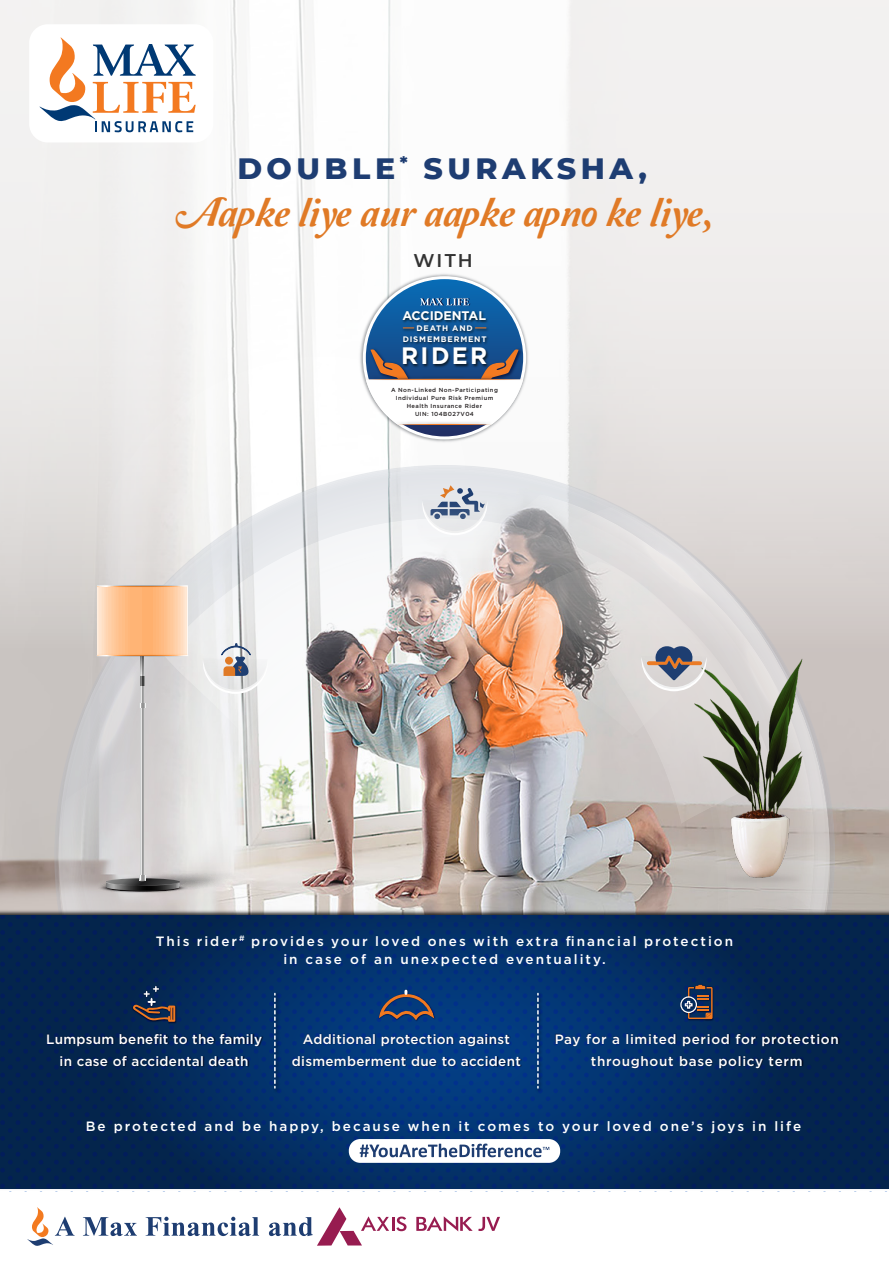
<style>
.page{position:relative;width:889px;height:1265px;background:#fff}
.page>*{position:absolute;margin:0;border:0;box-sizing:border-box;transform-origin:0 0}
.t1{font:42px "Amperzand";color:#e07a26}
.t2{font:800 30px "Montserrat";letter-spacing:.15em;color:#1e3d72}
.t3{font:700 23.7px "Gotham";letter-spacing:.1em;color:#fff}
.t4{font:600 18.45px "Montserrat";color:#333}
.t5{font:500 13.5px/18px "Gotham";letter-spacing:.145em;color:#fff;text-align:center}
.t6{font:500 13.5px/21.6px "Gotham";letter-spacing:.02em;color:#fff;text-align:center}
.t7{font:500 13.5px/21.6px "Gotham";letter-spacing:.05em;color:#fff;text-align:center}
.t8{font:700 12.45px "Gotham";letter-spacing:-.005em;color:#fff}
.t9{font:700 7.95px/10.6px "Gotham";letter-spacing:.1em;color:#fff;text-align:center}
.t10{font:500 5.85px/7.8px "Gotham";letter-spacing:.075em;color:#231f20;text-align:center}
</style>
<div class="page">
<svg style="left:0;top:0;width:888px;height:485px"></svg>
<svg style="left:103px;top:356px;width:205px;height:109px"></svg>
<svg style="left:27px;top:1207px;width:48px;height:38px"></svg>
<svg style="left:83px;top:1217px;width:54px;height:18px"></svg>
<svg style="left:146px;top:1216px;width:112px;height:19px"></svg>
<svg style="left:478px;top:1216px;width:22px;height:14px"></svg>
<svg style="left:416px;top:1216px;width:56px;height:15px"></svg>
<svg style="left:269px;top:1207px;width:137px;height:38px"></svg>
<img style="left:0;top:485px;width:888px;height:707px">
<img style="left:308px;top:221px;width:273px;height:273px">
<svg style="left:363px;top:276px;width:163px;height:163px"></svg>
<div style="left:29px;top:24px;width:184px;height:118px;background:#fff;border-radius:19px"></div>
<svg style="left:39px;top:37px;width:157px;height:95px"></svg>
<h2 class="t2" style="left:237px;top:146px;width:411px">DOUBLE<sup>*</sup> SURAKSHA,</h2>
<h1 class="t1" style="left:176px;top:191px;width:539px">Aapke liye aur aapke apno ke liye,</h1>
<h3 class="t4" style="left:413px;top:247px;width:61px">WITH</h3>
<p class="t8" style="left:402px;top:308px;width:85px">ACCIDENTAL</p>
<p class="t9" style="left:402px;top:323px;width:85px">DEATH AND<br>DISMEMBERMENT</p>
<h3 class="t3" style="left:401px;top:340px;width:88px">RIDER</h3>
<p class="t10" style="left:391px;top:386px;width:108px">A Non-Linked Non-Participating<br>Individual Pure Risk Premium<br>Health Insurance Rider<br>UIN: 104B027V04</p>
<p class="t5" style="left:156px;top:931px;width:578px">This rider<sup>#</sup> provides your loved ones with extra financial protection in case of an unexpected eventuality.</p>
<p class="t6" style="left:46px;top:1028px;width:217px">Lumpsum benefit to the family in case of accidental death</p>
<p class="t6" style="left:292px;top:1028px;width:230px">Additional protection against dismemberment due to accident</p>
<p class="t7" style="left:554px;top:1028px;width:285px">Pay for a limited period for protection throughout base policy term</p>
<p class="t5" style="left:86px;top:1116px;width:717px">Be protected and be happy, because when it comes to your loved one’s joys in life</p>
</div>
